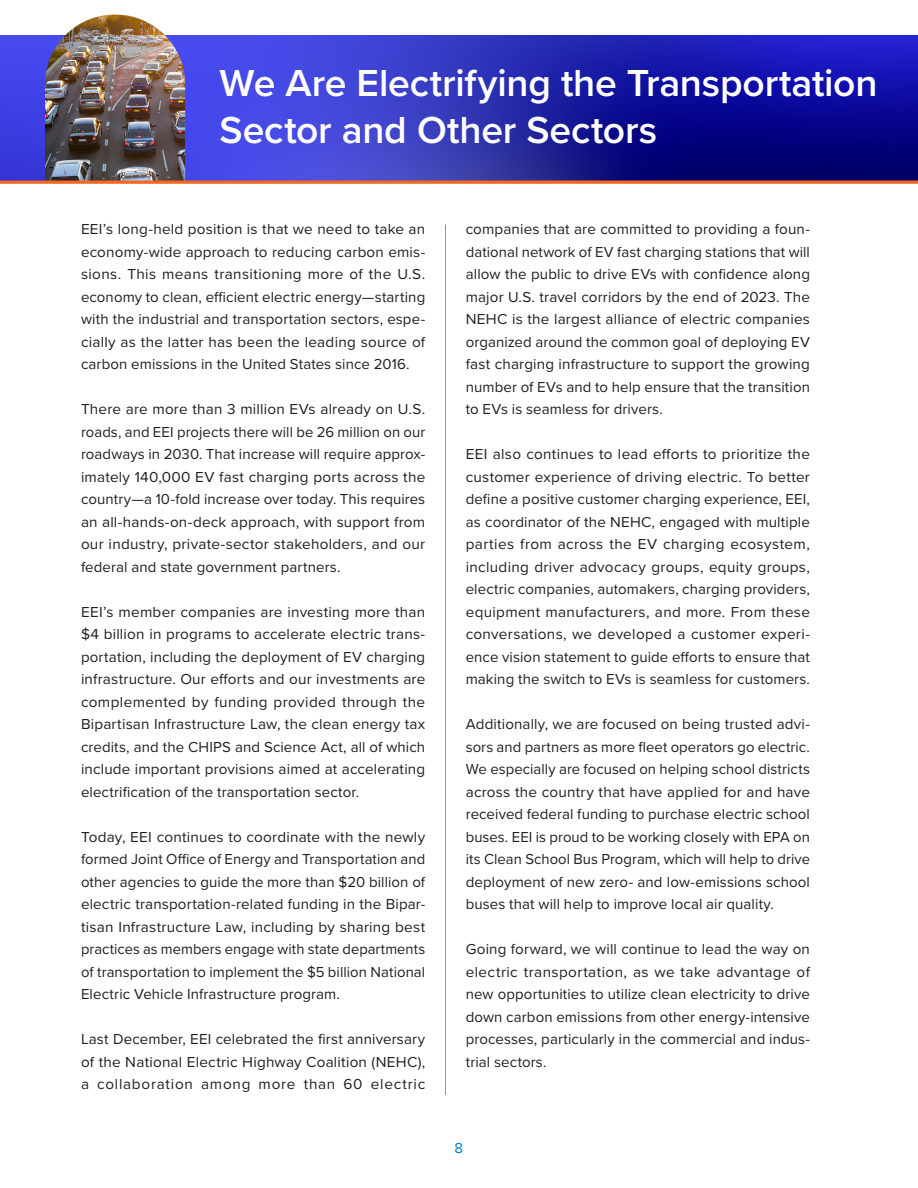
<style>
.page{position:relative;width:918px;height:1188px;background:#fff}
.page>*{position:absolute;margin:0;border:0;box-sizing:border-box;transform-origin:0 0}
.t1{font:600 39px/46.8px "Proxima Nova";letter-spacing:-.005em;color:#fff}
.Speech_Text{font:15px/22.5px "Proxima Nova";letter-spacing:.01em;color:#231f20;text-align:justify}
.t2{font:15px "Proxima Nova";color:#007dbb}
</style>
<div class="page">
<img style="left:0;top:36px;width:918px;height:145px">
<img style="left:34px;top:14px;width:159px;height:167px">
<hr style="left:0;top:181px;width:918px;height:3px;background:#f26722">
<hr style="left:445px;top:225px;width:1px;height:870px;background:#939598">
<p class="t1" style="left:220px;top:59px;width:659px">We Are Electrifying the Transportation<br>Sector and Other Sectors</p>
<p class="Speech_Text" style="left:81px;top:217px;width:346px">EEI’s long-held position is that we need to take an economy-wide approach to reducing carbon emis&shy;sions. This means transitioning more of the U.S. economy to clean, efficient electric energy—starting with the industrial and transportation sectors, espe&shy;cially as the latter has been the leading source of carbon emissions in the United States since 2016.</p>
<p class="Speech_Text" style="left:81px;top:397px;width:346px">There are more than 3 million EVs already on U.S. roads, and EEI projects there will be 26 million on our roadways in 2030. That increase will require approx&shy;imately 140,000 EV fast charging ports across the country—a 10-fold increase over today. This requires an all-hands-on-deck approach, with support from our industry, private-sector stakeholders, and our federal and state government partners.</p>
<p class="Speech_Text" style="left:81px;top:600px;width:346px">EEI’s member companies are investing more than $4 billion in programs to accelerate electric trans&shy;portation, including the deployment of EV charging infrastructure. Our efforts and our investments are complemented by funding provided through the Bipartisan Infrastructure Law, the clean energy tax credits, and the CHIPS and Science Act, all of which include important provisions aimed at accelerating electrification of the transportation sector.</p>
<p class="Speech_Text" style="left:81px;top:825px;width:346px">Today, EEI continues to coordinate with the newly formed Joint Office of Energy and Transportation and other agencies to guide the more than $20 billion of electric transportation-related funding in the Bipar&shy;tisan Infrastructure Law, including by sharing best practices as members engage with state departments of transportation to implement the $5 billion National Electric Vehicle Infrastructure program.</p>
<p class="Speech_Text" style="left:81px;top:1027px;width:346px">Last December, EEI celebrated the first anniversary of the National Electric Highway Coalition (NEHC), a collaboration among more than 60 electric</p>
<p class="Speech_Text" style="left:466px;top:217px;width:346px">companies that are committed to providing a foun&shy;dational network of EV fast charging stations that will allow the public to drive EVs with confidence along major U.S. travel corridors by the end of 2023. The NEHC is the largest alliance of electric companies organized around the common goal of deploying EV fast charging infrastructure to support the growing number of EVs and to help ensure that the transition to EVs is seamless for drivers.</p>
<p class="Speech_Text" style="left:466px;top:442px;width:346px">EEI also continues to lead efforts to prioritize the customer experience of driving electric. To better define a positive customer charging experience, EEI, as coordinator of the NEHC, engaged with multiple parties from across the EV charging ecosystem, including driver advocacy groups, equity groups, electric companies, automakers, charging providers, equipment manufacturers, and more. From these conversations, we developed a customer experi&shy;ence vision statement to guide efforts to ensure that making the switch to EVs is seamless for customers.</p>
<p class="Speech_Text" style="left:466px;top:712px;width:346px">Additionally, we are focused on being trusted advi&shy;sors and partners as more fleet operators go electric.<br>We especially are focused on helping school districts across the country that have applied for and have received federal funding to purchase electric school buses. EEI is proud to be working closely with EPA on its Clean School Bus Program, which will help to drive deployment of new zero- and low-emissions school buses that will help to improve local air quality.</p>
<p class="Speech_Text" style="left:466px;top:937px;width:346px">Going forward, we will continue to lead the way on electric transportation, as we take advantage of new opportunities to utilize clean electricity to drive down carbon emissions from other energy-intensive processes, particularly in the commercial and indus&shy;trial sectors.</p>
<p class="t2" style="left:455px;top:1137px;width:10px">8</p>
</div>
